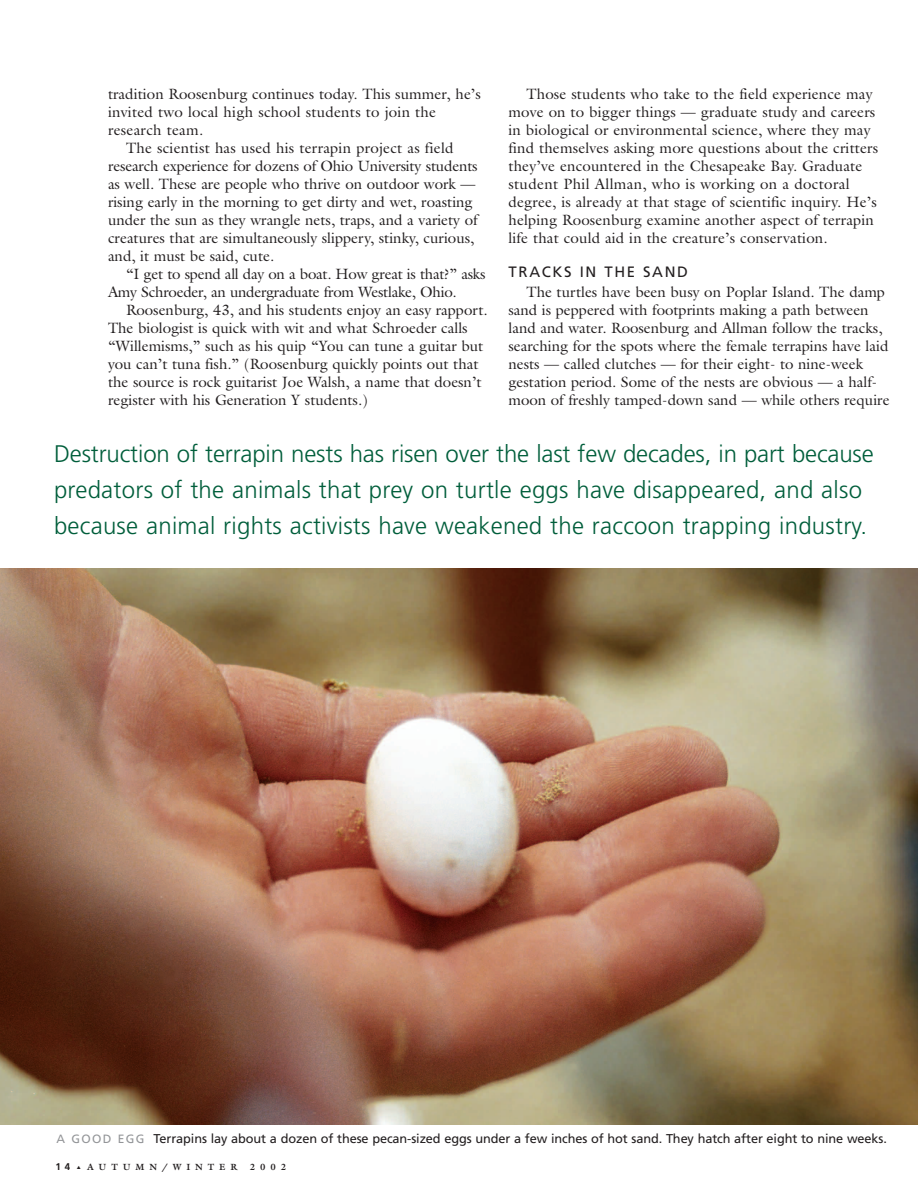
<style>
.page{position:relative;width:918px;height:1188px;background:#fff}
.page>*{position:absolute;margin:0;border:0;box-sizing:border-box;transform-origin:0 0}
.t1{font:300 24px/36px "Frutiger";letter-spacing:.01em;color:#005e3b}
.t2{font:15px/18px "Galliard";color:#231f20}
.t3{font:15px "Frutiger";letter-spacing:.11em;color:#231f20}
.t4{font:12.75px "Frutiger";letter-spacing:-.01em;color:#231f20}
.t5{font:700 9px "Galliard";letter-spacing:.54em;color:#231f20}
.s1{font-size:12px;color:#939598}
.s2{font-family:"Frutiger";font-size:9.75px}
</style>
<div class="page">
<img style="left:0;top:569px;width:918px;height:556px">
<p class="t2" style="left:108px;top:85px;width:374px">tradition Roosenburg continues today. This summer, he’s</p>
<p class="t2" style="left:108px;top:103px;width:330px">invited two local high school students to join the</p>
<p class="t2" style="left:108px;top:121px;width:97px">research team.</p>
<p class="t2" style="left:126px;top:139px;width:329px">The scientist has used his terrapin project as field</p>
<p class="t2" style="left:108px;top:157px;width:371px">research experience for dozens of Ohio University students</p>
<p class="t2" style="left:108px;top:175px;width:369px">as well. These are people who thrive on outdoor work —</p>
<p class="t2" style="left:108px;top:193px;width:366px">rising early in the morning to get dirty and wet, roasting</p>
<p class="t2" style="left:108px;top:211px;width:371px">under the sun as they wrangle nets, traps, and a variety of</p>
<p class="t2" style="left:108px;top:229px;width:368px">creatures that are simultaneously slippery, stinky, curious,</p>
<p class="t2" style="left:108px;top:247px;width:168px">and, it must be said, cute.</p>
<p class="t2" style="left:126px;top:265px;width:361px">“I get to spend all day on a boat. How great is that?” asks</p>
<p class="t2" style="left:108px;top:283px;width:350px">Amy Schroeder, an undergraduate from Westlake, Ohio.</p>
<p class="t2" style="left:126px;top:301px;width:363px">Roosenburg, 43, and his students enjoy an easy rapport.</p>
<p class="t2" style="left:108px;top:319px;width:361px">The biologist is quick with wit and what Schroeder calls</p>
<p class="t2" style="left:108px;top:337px;width:377px">“Willemisms,” such as his quip “You can tune a guitar but</p>
<p class="t2" style="left:108px;top:355px;width:372px">you can’t tuna fish.” (Roosenburg quickly points out that</p>
<p class="t2" style="left:108px;top:373px;width:375px">the source is rock guitarist Joe Walsh, a name that doesn’t</p>
<p class="t2" style="left:108px;top:391px;width:261px">register with his Generation Y students.)</p>
<p class="t2" style="left:508px;top:85px;width:371px;text-indent:18px">Those students who take to the field experience may move on to bigger things — graduate study and careers in biological or environmental science, where they may find themselves asking more questions about the critters they’ve encountered in the Chesapeake Bay. Graduate student Phil Allman, who is working on a doctoral degree, is already at that stage of scientific inquiry. He’s helping Roosenburg examine another aspect of terrapin life that could aid in the creature’s conservation.</p>
<p class="t3" style="left:508px;top:266px;width:181px">TRACKS IN THE SAND</p>
<p class="t2" style="left:508px;top:283px;width:383px;text-indent:18px">The turtles have been busy on Poplar Island. The damp sand is peppered with footprints making a path between land and water. Roosenburg and Allman follow the tracks, searching for the spots where the female terrapins have laid nests — called clutches — for their eight- to nine-week gestation period. Some of the nests are obvious — a half&shy;moon of freshly tamped-down sand — while others require</p>
<p class="t1" style="left:54px;top:437px;width:821px">Destruction of terrapin nests has risen over the last few decades, in part because predators of the animals that prey on turtle eggs have disappeared, and also because animal rights activists have weakened the raccoon trapping industry.</p>
<p class="t4" style="left:56px;top:1133px;width:832px"><span class="s1">A GOOD EGG</span> Terrapins lay about a dozen of these pecan-sized eggs under a few inches of hot sand. They hatch after eight to nine weeks.</p>
<p class="t5" style="left:56px;top:1161px;width:183px"><span class="s2">14</span> ▲ AUTUMN/WINTER</p>
<p class="t5" style="left:250px;top:1161px;width:38px">2002</p>
</div>
